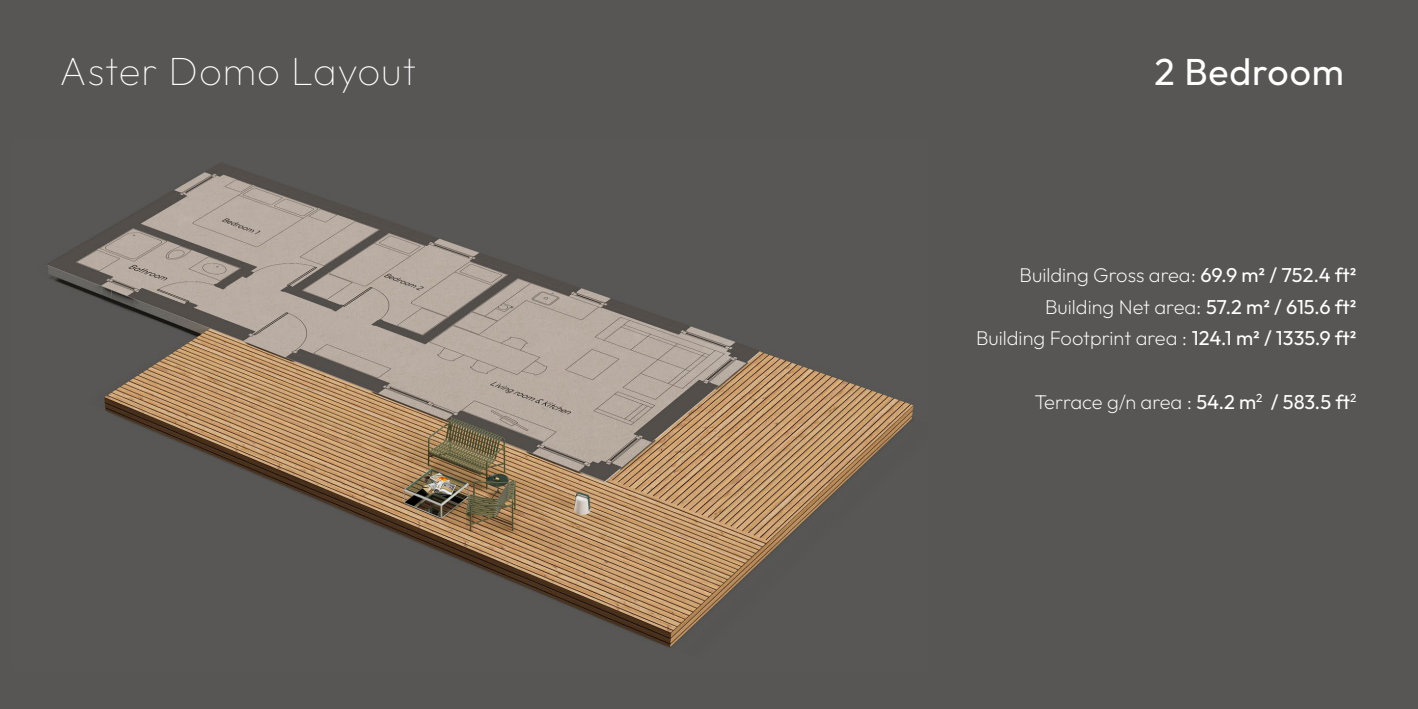
<style>
.page{position:relative;width:1418px;height:709px;background:#fff}
.page>*{position:absolute;margin:0;border:0;box-sizing:border-box;transform-origin:0 0}
.t1{font:100 40px "Outfit";letter-spacing:.025em;color:#fff}
.t2{font:37.5px "Outfit";letter-spacing:.025em;color:#fff}
.t3{font:200 20px/31.8px "Outfit";color:#fff;text-align:right}
.s1{font-weight:400}
</style>
<div class="page">
<div style="left:0;top:0;width:1417px;height:709px;background:#585655"></div>
<img style="left:47px;top:163px;width:868px;height:485px">
<h1 class="t1" style="left:60px;top:49px;width:358px">Aster Domo Layout</h1>
<h2 class="t2" style="left:1154px;top:51px;width:191px">2 Bedroom</h2>
<p class="t3" style="left:976px;top:259px;width:382px">Building Gross area: <span class="s1">69.9 m² / 752.4 ft²<br></span>Building Net area: <span class="s1">57.2 m² / 615.6 ft²<br></span>Building Footprint area : <span class="s1">124.1 m² / 1335.9 ft²</span></p>
<p class="t3" style="left:1034px;top:386px;width:323px">Terrace g/n area : <span class="s1">54.2 m</span><sup>2</sup> <span class="s1">/ 583.5 ft</span><sup>2</sup></p>
</div>
